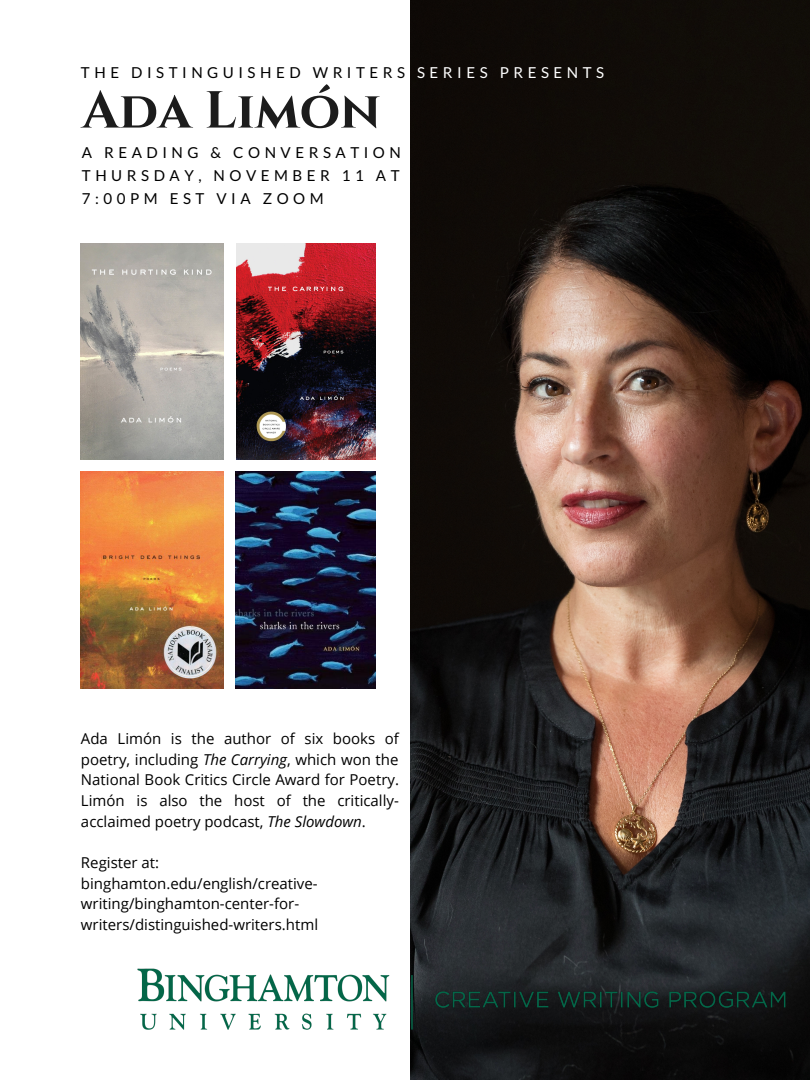
<style>
.page{position:relative;width:810px;height:1080px;background:#fff}
.page>*{position:absolute;margin:0;border:0;box-sizing:border-box;transform-origin:0 0}
.t1{font:700 52px "Cinzel";color:#1c1c1c}
.t2{font:15.12px/23px "Lato";letter-spacing:.3em;color:#000}
.t3{font:15px/20.6px "Open Sans";color:#000;text-align:justify}
.s1{color:#fff}
.s2{font-style:italic}
</style>
<div class="page">
<img style="left:411px;top:0;width:399px;height:1080px">
<img style="left:137px;top:969px;width:648px;height:60px">
<img style="left:236px;top:243px;width:140px;height:216px">
<img style="left:81px;top:471px;width:143px;height:218px">
<img style="left:81px;top:243px;width:143px;height:216px">
<img style="left:235px;top:471px;width:141px;height:218px">
<p class="t2" style="left:81px;top:61px;width:525px">THE DISTINGUISHED WRITERS <span class="s1">SERIES PRESENTS</span></p>
<p class="t1" style="left:82px;top:77px;width:300px">Ada Limón</p>
<p class="t2" style="left:82px;top:141px;width:321px">A READING &amp; CONVERSATION</p>
<p class="t2" style="left:82px;top:164px;width:319px">THURSDAY, NOVEMBER 11 AT<br>7:00PM EST VIA ZOOM</p>
<p class="t3" style="left:81px;top:728px;width:320px">Ada Limón is the author of six books of poetry, including <span class="s2">The Carrying</span>, which won the National Book Critics Circle Award for Poetry.<br>Limón is also the host of the critically&shy;acclaimed poetry podcast, <span class="s2">The Slowdown</span>.</p>
<p class="t3" style="left:81px;top:852px;width:80px">Register at:</p>
<p class="t3" style="left:81px;top:872px;width:239px;text-align:left">binghamton.edu/english/creative&shy;writing/binghamton-center-for&shy;writers/distinguished-writers.html</p>
</div>
